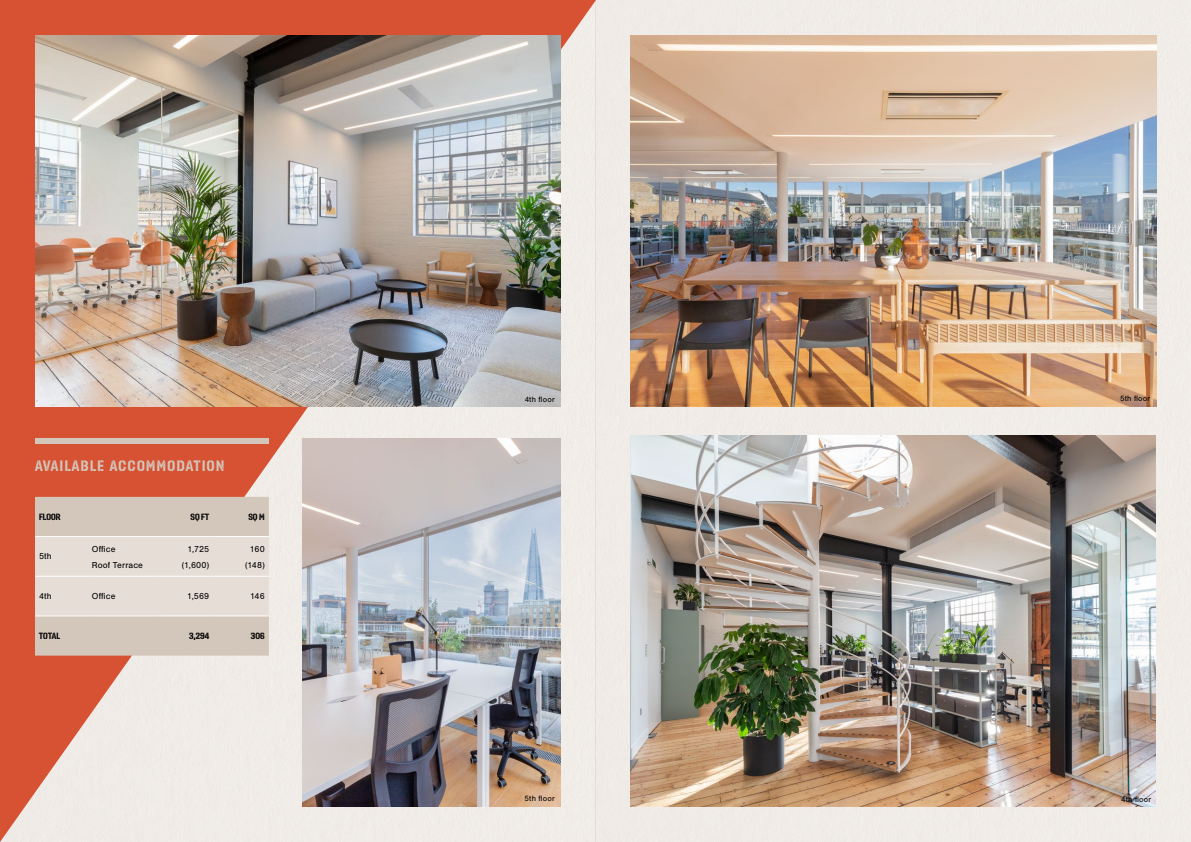
<style>
.page{position:relative;width:1191px;height:842px;background:#fff}
.page>*{position:absolute;margin:0;border:0;box-sizing:border-box;transform-origin:0 0}
.t1{font:15px "Dezen Stencil 02 Condensed 2";letter-spacing:.1em;color:#d3c6bb}
.t2{font:9px "Nimbus San";letter-spacing:.01em;color:#000}
.t3{font:9px "Dezen Stencil 02 Condensed 2";letter-spacing:.015em;color:#000}
.t4{font:8px "Nimbus San";letter-spacing:.025em;color:#000}
</style>
<div class="page">
<div style="left:595px;top:0;width:596px;height:842px;background:#f0ebe7"></div>
<svg style="left:0;top:0;width:596px;height:842px;background:#e4a899"></svg>
<img style="left:35px;top:35px;width:525px;height:372px">
<img style="left:303px;top:438px;width:257px;height:369px">
<svg style="left:35px;top:497px;width:234px;height:159px;background:#dcd1c8"></svg>
<hr style="left:35px;top:536px;width:57px;height:1px;background:#fff">
<hr style="left:92px;top:536px;width:67px;height:1px;background:#fff">
<hr style="left:159px;top:536px;width:50px;height:1px;background:#fff">
<hr style="left:209px;top:536px;width:60px;height:1px;background:#fff">
<hr style="left:35px;top:576px;width:57px;height:1px;background:#fff">
<hr style="left:92px;top:576px;width:67px;height:1px;background:#fff">
<hr style="left:159px;top:576px;width:50px;height:1px;background:#fff">
<hr style="left:209px;top:576px;width:60px;height:1px;background:#fff">
<hr style="left:35px;top:616px;width:57px;height:1px;background:#fff">
<hr style="left:92px;top:616px;width:67px;height:1px;background:#fff">
<hr style="left:159px;top:616px;width:50px;height:1px;background:#fff">
<hr style="left:209px;top:616px;width:60px;height:1px;background:#fff">
<div style="left:35px;top:438px;width:234px;height:5px;background:#d3c6bb"></div>
<img style="left:630px;top:436px;width:526px;height:371px">
<img style="left:630px;top:35px;width:526px;height:371px">
<h1 class="t1" style="left:35px;top:457px;width:191px">AVAILABLE ACCOMMODATION</h1>
<p class="t3" style="left:39px;top:512px;width:23px">FLOOR</p>
<p class="t3" style="left:190px;top:512px;width:20px">SQ FT</p>
<p class="t3" style="left:248px;top:512px;width:18px">SQ M</p>
<p class="t2" style="left:39px;top:551px;width:14px">5th</p>
<p class="t2" style="left:92px;top:544px;width:25px">Office</p>
<p class="t2" style="left:188px;top:544px;width:23px">1,725</p>
<p class="t2" style="left:250px;top:544px;width:16px">160</p>
<p class="t2" style="left:92px;top:560px;width:53px">Roof Terrace</p>
<p class="t2" style="left:182px;top:560px;width:29px">(1,600)</p>
<p class="t2" style="left:245px;top:560px;width:21px">(148)</p>
<p class="t2" style="left:39px;top:591px;width:14px">4th</p>
<p class="t2" style="left:92px;top:591px;width:25px">Office</p>
<p class="t2" style="left:187px;top:591px;width:24px">1,569</p>
<p class="t2" style="left:250px;top:591px;width:16px">146</p>
<p class="t3" style="left:39px;top:631px;width:22px">TOTAL</p>
<p class="t3" style="left:189px;top:631px;width:22px">3,294</p>
<p class="t3" style="left:251px;top:631px;width:15px">306</p>
<p class="t4" style="left:524px;top:394px;width:32px">4th floor</p>
<p class="t4" style="left:1120px;top:394px;width:32px">5th floor</p>
<p class="t4" style="left:524px;top:794px;width:32px">5th floor</p>
<p class="t4" style="left:1121px;top:795px;width:32px">4th floor</p>
</div>
